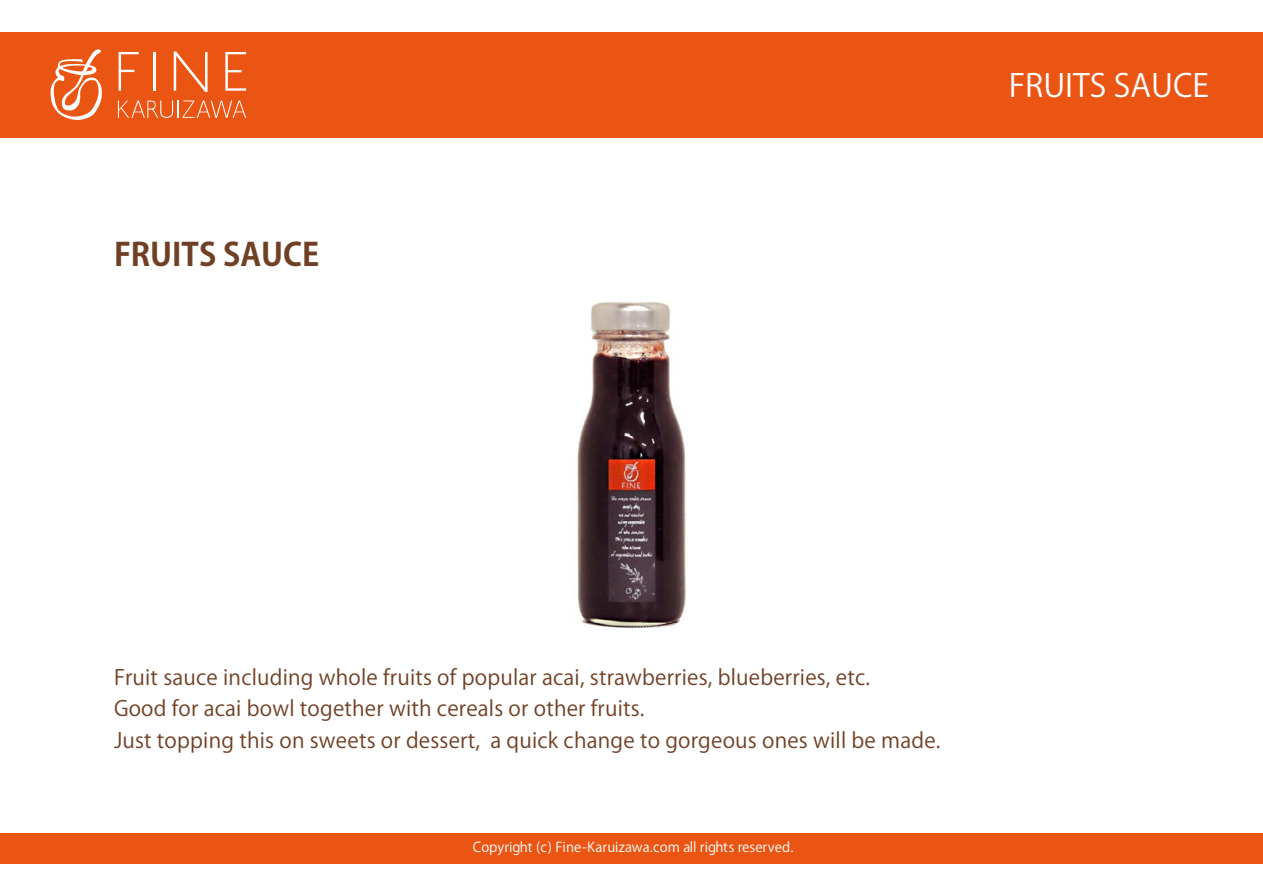
<style>
.page{position:relative;width:1263px;height:893px;background:#fff}
.page>*{position:absolute;margin:0;border:0;box-sizing:border-box;transform-origin:0 0}
.t1{font:700 31.5px "Koz Go Pro";color:#704025}
.t2{font:31.5px "Koz Go Pro";color:#fff}
.t3{font:21px/31.5px "Koz Go Pro";letter-spacing:.01em;color:#704025}
.t4{font:13.5px "Koz Go Pro";letter-spacing:.01em;color:#fff}
</style>
<div class="page">
<div style="left:0;top:32px;width:1263px;height:105px;background:#ea5514"></div>
<svg style="left:50px;top:49px;width:52px;height:71px"></svg>
<svg style="left:119px;top:52px;width:20px;height:39px"></svg>
<hr style="left:153px;top:52px;width:3px;height:39px;background:#fff">
<svg style="left:174px;top:51px;width:34px;height:41px"></svg>
<svg style="left:225px;top:52px;width:21px;height:39px"></svg>
<svg style="left:118px;top:100px;width:128px;height:18px"></svg>
<div style="left:0;top:833px;width:1263px;height:30px;background:#ea5514"></div>
<img style="left:577px;top:301px;width:109px;height:327px">
<p class="t1" style="left:114px;top:234px;width:207px">FRUITS SAUCE</p>
<p class="t2" style="left:1009px;top:65px;width:202px">FRUITS SAUCE</p>
<p class="t3" style="left:114px;top:662px;width:828px">Fruit sauce including whole fruits of popular acai, strawberries, blueberries, etc.<br>Good for acai bowl together with cereals or other fruits.<br>Just topping this on sweets or dessert, a quick change to gorgeous ones will be made.</p>
<p class="t4" style="left:473px;top:839px;width:322px">Copyright (c) Fine-Karuizawa.com all rights reserved.</p>
</div>
